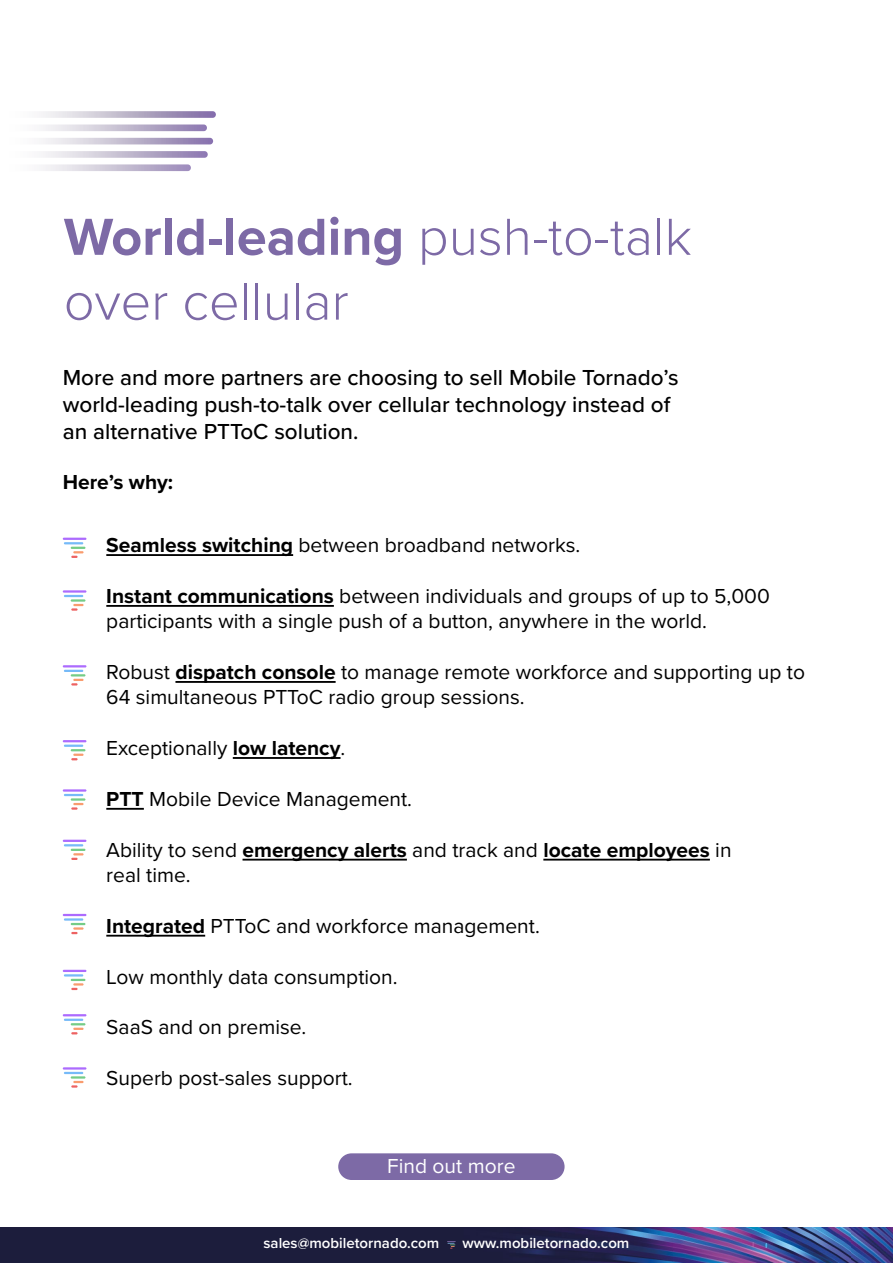
<style>
.page{position:relative;width:893px;height:1263px;background:#fff}
.page>*{position:absolute;margin:0;border:0;box-sizing:border-box;transform-origin:0 0}
.t1{font:300 54px/64.8px "Proxima Nova";color:#7d6aa6}
.t2{font:500 22.5px/27px "Proxima Nova";color:#000}
.t3{font:21px/25.2px "Proxima Nova";color:#000}
.t4{font:21px "Proxima Nova";color:#fff}
.t5{font:700 21px "Proxima Nova";color:#000}
.t6{font:600 15px "Proxima Nova";color:#fff}
.s1{font-weight:700}
</style>
<div class="page">
<hr style="left:106px;top:554px;width:187px;height:2px;background:#000">
<hr style="left:106px;top:605px;width:228px;height:2px;background:#000">
<hr style="left:175px;top:681px;width:161px;height:2px;background:#000">
<hr style="left:233px;top:757px;width:108px;height:2px;background:#000">
<hr style="left:106px;top:808px;width:38px;height:2px;background:#000">
<hr style="left:243px;top:859px;width:164px;height:1px;background:#000">
<hr style="left:543px;top:859px;width:167px;height:1px;background:#000">
<hr style="left:106px;top:935px;width:99px;height:1px;background:#000">
<hr style="left:63px;top:538px;width:23px;height:2px;background:#ac6bfe">
<svg style="left:64px;top:542px;width:21px;height:16px"></svg>
<hr style="left:63px;top:590px;width:23px;height:3px;background:#ac6bfe">
<svg style="left:64px;top:595px;width:19px;height:2px"></svg>
<hr style="left:71px;top:599px;width:14px;height:3px;background:#75cc87">
<svg style="left:71px;top:604px;width:13px;height:7px"></svg>
<hr style="left:63px;top:665px;width:23px;height:2px;background:#ac6bfe">
<svg style="left:64px;top:670px;width:21px;height:15px"></svg>
<hr style="left:63px;top:740px;width:23px;height:2px;background:#ac6bfe">
<svg style="left:64px;top:745px;width:21px;height:15px"></svg>
<hr style="left:63px;top:789px;width:23px;height:3px;background:#ac6bfe">
<svg style="left:64px;top:794px;width:19px;height:2px"></svg>
<hr style="left:71px;top:798px;width:14px;height:3px;background:#75cc87">
<svg style="left:71px;top:803px;width:13px;height:7px"></svg>
<hr style="left:63px;top:840px;width:23px;height:2px;background:#ac6bfe">
<svg style="left:64px;top:844px;width:21px;height:16px"></svg>
<hr style="left:63px;top:914px;width:23px;height:2px;background:#ac6bfe">
<hr style="left:64px;top:918px;width:19px;height:3px;background:#76baf8">
<svg style="left:71px;top:923px;width:14px;height:11px"></svg>
<hr style="left:63px;top:970px;width:23px;height:2px;background:#ac6bfe">
<svg style="left:64px;top:974px;width:21px;height:16px"></svg>
<hr style="left:63px;top:1014px;width:23px;height:2px;background:#ac6bfe">
<svg style="left:64px;top:1019px;width:21px;height:15px"></svg>
<hr style="left:63px;top:1067px;width:23px;height:2px;background:#ac6bfe">
<svg style="left:64px;top:1072px;width:21px;height:16px"></svg>
<img style="left:851px;top:1228px;width:42px;height:35px">
<div style="left:0;top:1228px;width:293px;height:35px;background:#1c1d3c"></div>
<img style="left:293px;top:1228px;width:558px;height:35px">
<svg style="left:447px;top:1241px;width:9px;height:8px"></svg>
<div style="left:338px;top:1153px;width:227px;height:27px;background:#7d6aa6;border-radius:13px"></div>
<svg style="left:41px;top:111px;width:175px;height:61px"></svg>
<h1 class="t1" style="left:64px;top:201px;width:629px"><span class="s1">World-leading</span> push-to-talk over cellular</h1>
<p class="t2" style="left:63px;top:363px;width:617px">More and more partners are choosing to sell Mobile Tornado’s world-leading push-to-talk over cellular technology instead of an alternative PTToC solution.</p>
<p class="t5" style="left:63px;top:467px;width:112px">Here’s why:</p>
<p class="t3" style="left:106px;top:532px;width:475px"><span class="s1">Seamless switching</span> between broadband networks.</p>
<p class="t3" style="left:106px;top:582px;width:665px"><span class="s1">Instant communications</span> between individuals and groups of up to 5,000 participants with a single push of a button, anywhere in the world.</p>
<p class="t3" style="left:106px;top:658px;width:700px">Robust <span class="s1">dispatch console</span> to manage remote workforce and supporting up to<br>64 simultaneous PTToC radio group sessions.</p>
<p class="t3" style="left:106px;top:734px;width:241px">Exceptionally <span class="s1">low latency</span>.</p>
<p class="t3" style="left:106px;top:785px;width:307px"><span class="s1">PTT</span> Mobile Device Management.</p>
<p class="t3" style="left:106px;top:836px;width:627px">Ability to send <span class="s1">emergency alerts</span> and track and <span class="s1">locate employees</span> in real time.</p>
<p class="t3" style="left:106px;top:912px;width:435px"><span class="s1">Integrated</span> PTToC and workforce management.</p>
<p class="t3" style="left:106px;top:963px;width:293px">Low monthly data consumption.</p>
<p class="t3" style="left:106px;top:1014px;width:202px">SaaS and on premise.</p>
<p class="t3" style="left:106px;top:1065px;width:248px">Superb post-sales support.</p>
<p class="t4" style="left:387px;top:1150px;width:130px">Find out more</p>
<p class="t6" style="left:264px;top:1232px;width:177px">sales@mobiletornado.com</p>
<p class="t6" style="left:462px;top:1232px;width:168px">www.mobiletornado.com</p>
</div>
